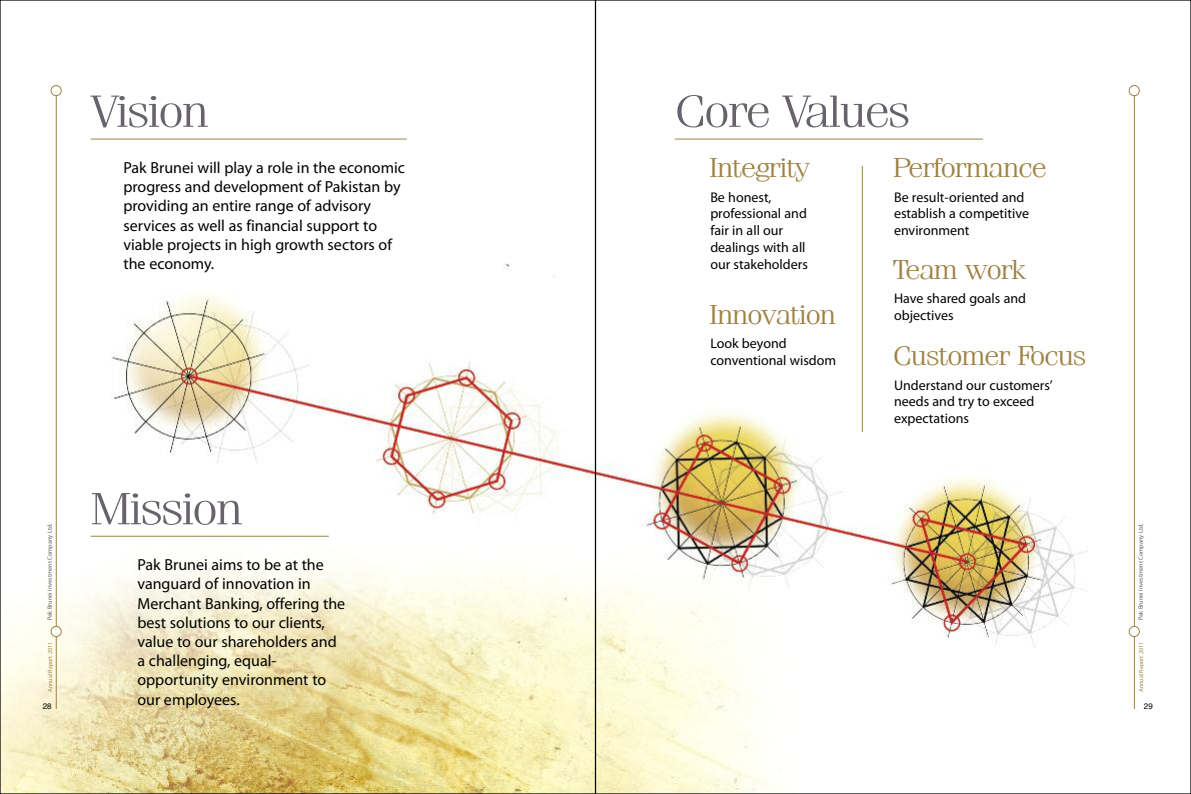
<style>
.page{position:relative;width:1191px;height:794px;background:#fff}
.page>*{position:absolute;margin:0;border:0;box-sizing:border-box;transform-origin:0 0}
.t1{font:300 45px "Fenice IT Cby BT";letter-spacing:-.03em;color:#68626c;scale:1.27 1}
.t2{font:300 27px "Fenice IT Cby BT";letter-spacing:-.03em;color:#9e8244;scale:1.27 1}
.t3{font:16px/19.2px "Myriad Pro";color:#000}
.t4{font:14px/16.8px "Myriad Pro";color:#000}
.t5{font:8px "Helvetica";color:#000}
.t6{font:6.3px "Myriad Pro";color:#5f5f5f}
.t7{font:6px "Myriad Pro";color:#9e8244}
</style>
<div class="page">
<img style="left:2px;top:88px;width:1138px;height:704px">
<hr style="left:1133px;top:85px;width:1px;height:624px;background:#9e8244">
<svg style="left:1128px;top:626px;width:11px;height:11px"></svg>
<svg style="left:1128px;top:85px;width:11px;height:11px"></svg>
<hr style="left:56px;top:85px;width:1px;height:624px;background:#9e8244">
<svg style="left:51px;top:626px;width:11px;height:11px"></svg>
<svg style="left:51px;top:85px;width:11px;height:11px"></svg>
<hr style="left:91px;top:139px;width:316px;height:1px;background:#9e8244">
<hr style="left:91px;top:536px;width:238px;height:1px;background:#9e8244">
<hr style="left:675px;top:139px;width:308px;height:1px;background:#9e8244">
<hr style="left:862px;top:166px;width:1px;height:266px;background:#9e8244">
<h1 class="t1" style="left:91px;top:91px;width:94px">Vision</h1>
<p class="t3" style="left:123px;top:159px;width:283px">Pak Brunei will play a role in the economic progress and development of Pakistan by providing an entire range of advisory services as well as financial support to viable projects in high growth sectors of the economy.</p>
<h1 class="t1" style="left:675px;top:91px;width:187px">Core Values</h1>
<h2 class="t2" style="left:709px;top:156px;width:80px">Integrity</h2>
<p class="t4" style="left:710px;top:190px;width:99px">Be honest, professional and fair in all our dealings with all our stakeholders</p>
<h2 class="t2" style="left:893px;top:156px;width:122px">Performance</h2>
<p class="t4" style="left:894px;top:190px;width:137px">Be result-oriented and establish a competitive environment</p>
<h2 class="t2" style="left:893px;top:257px;width:106px">Team work</h2>
<p class="t4" style="left:894px;top:291px;width:134px">Have shared goals and objectives</p>
<h2 class="t2" style="left:893px;top:344px;width:153px">Customer Focus</h2>
<p class="t4" style="left:894px;top:377px;width:160px">Understand our customers’ needs and try to exceed expectations</p>
<h2 class="t2" style="left:709px;top:302px;width:101px">Innovation</h2>
<p class="t4" style="left:710px;top:336px;width:127px">Look beyond conventional wisdom</p>
<p class="t6" style="left:47px;top:620px;width:98px;rotate:-90deg">Pak Brunei Investment Company Ltd.</p>
<p class="t7" style="left:48px;top:692px;width:51px;rotate:-90deg">Annual Report 2011</p>
<p class="t5" style="left:43px;top:702px;width:10px">28</p>
<h1 class="t1" style="left:91px;top:488px;width:121px">Mission</h1>
<p class="t3" style="left:137px;top:556px;width:209px">Pak Brunei aims to be at the vanguard of innovation in<br>Merchant Banking, offering the best solutions to our clients, value to our shareholders and a challenging, equal&shy;opportunity environment to our employees.</p>
<p class="t6" style="left:1138px;top:620px;width:98px;rotate:-90deg">Pak Brunei Investment Company Ltd.</p>
<p class="t7" style="left:1139px;top:692px;width:51px;rotate:-90deg">Annual Report 2011</p>
<p class="t5" style="left:1143px;top:702px;width:10px">29</p>
</div>
